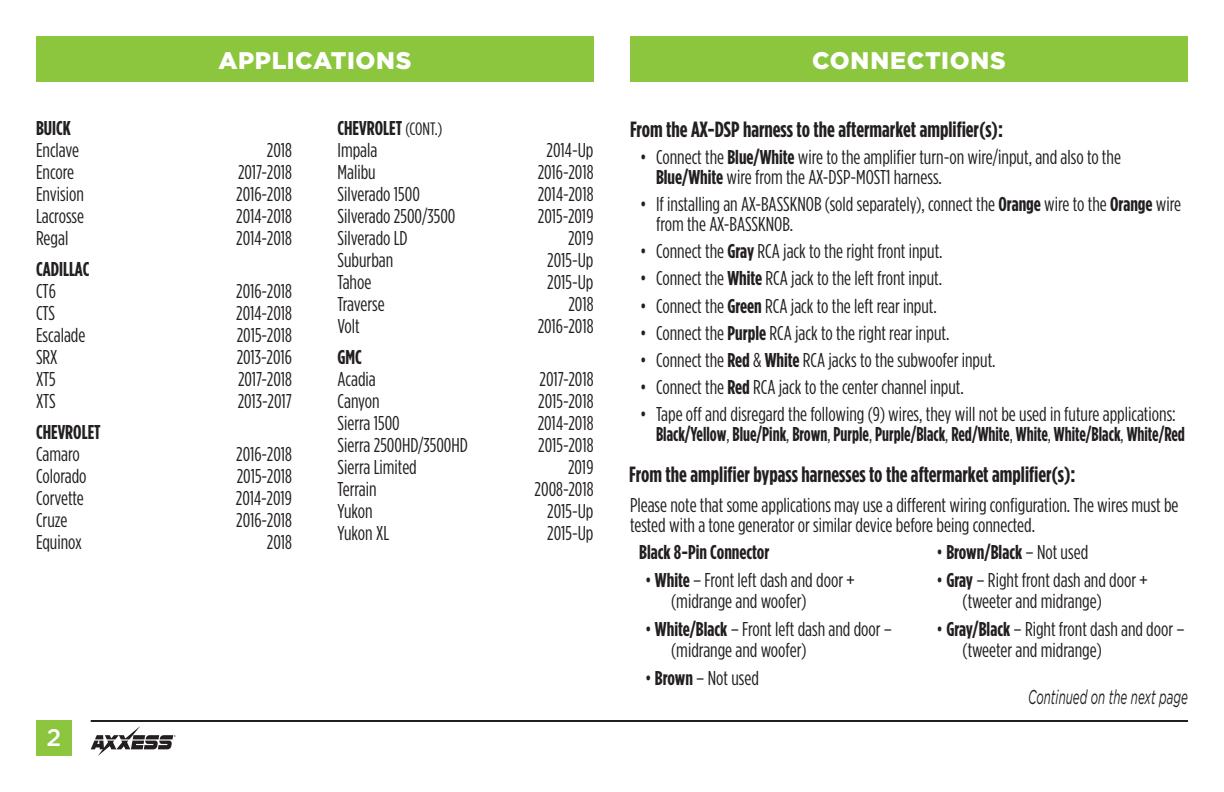
<style>
.page{position:relative;width:1224px;height:792px;background:#fff}
.page>*{position:absolute;margin:0;border:0;box-sizing:border-box;transform-origin:0 0}
.t1{font:900 24px "Gotham";letter-spacing:.025em;color:#fff}
.t2{font:500 24px "Gotham";color:#fff}
.t3{font:700 22px "Gotham Condensed";color:#231f20}
.t4{font:20px/21px "Gotham Condensed";color:#231f20}
.t5{font:700 20px/22px "Gotham Condensed";color:#231f20}
.t6{font:italic 20px "Gotham";color:#231f20;scale:.58 1}
.s1{font-weight:400;font-size:18px}
.s2{font-weight:400}
.s3{font-weight:700}
</style>
<div class="page">
<div style="left:36px;top:36px;width:1152px;height:45px;background:#8bc63e"></div>
<div style="left:36px;top:720px;width:36px;height:36px;background:#8bc63e"></div>
<hr style="left:91px;top:720px;width:1097px;height:2px;background:#231f20">
<svg style="left:91px;top:726px;width:85px;height:30px"></svg>
<div style="left:594px;top:35px;width:36px;height:48px;background:#fff"></div>
<p class="t1" style="left:218px;top:46px;width:195px">APPLICATIONS</p>
<p class="t1" style="left:812px;top:46px;width:195px">CONNECTIONS</p>
<p class="t5" style="left:36px;top:116px;width:36px">BUICK</p>
<p class="t4" style="left:36px;top:139px;width:45px">Enclave</p>
<p class="t4" style="left:267px;top:139px;width:27px">2018</p>
<p class="t4" style="left:36px;top:161px;width:40px">Encore</p>
<p class="t4" style="left:238px;top:161px;width:55px">2017-2018</p>
<p class="t4" style="left:36px;top:183px;width:49px">Envision</p>
<p class="t4" style="left:236px;top:183px;width:57px">2016-2018</p>
<p class="t4" style="left:36px;top:205px;width:50px">Lacrosse</p>
<p class="t4" style="left:236px;top:205px;width:57px">2014-2018</p>
<p class="t4" style="left:36px;top:227px;width:34px">Regal</p>
<p class="t4" style="left:236px;top:227px;width:57px">2014-2018</p>
<p class="t5" style="left:36px;top:257px;width:55px">CADILLAC</p>
<p class="t4" style="left:36px;top:280px;width:21px">CT6</p>
<p class="t4" style="left:236px;top:280px;width:57px">2016-2018</p>
<p class="t4" style="left:36px;top:302px;width:21px">CTS</p>
<p class="t4" style="left:236px;top:302px;width:57px">2014-2018</p>
<p class="t4" style="left:36px;top:324px;width:51px">Escalade</p>
<p class="t4" style="left:237px;top:324px;width:57px">2015-2018</p>
<p class="t4" style="left:36px;top:346px;width:23px">SRX</p>
<p class="t4" style="left:237px;top:346px;width:57px">2013-2016</p>
<p class="t4" style="left:36px;top:368px;width:21px">XT5</p>
<p class="t4" style="left:238px;top:368px;width:55px">2017-2018</p>
<p class="t4" style="left:36px;top:390px;width:21px">XTS</p>
<p class="t4" style="left:238px;top:390px;width:56px">2013-2017</p>
<p class="t5" style="left:36px;top:420px;width:66px">CHEVROLET</p>
<p class="t4" style="left:36px;top:443px;width:45px">Camaro</p>
<p class="t4" style="left:236px;top:443px;width:57px">2016-2018</p>
<p class="t4" style="left:36px;top:465px;width:52px">Colorado</p>
<p class="t4" style="left:237px;top:465px;width:57px">2015-2018</p>
<p class="t4" style="left:36px;top:487px;width:49px">Corvette</p>
<p class="t4" style="left:236px;top:487px;width:58px">2014-2019</p>
<p class="t4" style="left:36px;top:509px;width:33px">Cruze</p>
<p class="t4" style="left:236px;top:509px;width:57px">2016-2018</p>
<p class="t4" style="left:36px;top:531px;width:48px">Equinox</p>
<p class="t4" style="left:267px;top:531px;width:27px">2018</p>
<p class="t2" style="left:47px;top:724px;width:16px">2</p>
<p class="t5" style="left:338px;top:116px;width:107px">CHEVROLET <span class="s1">(CONT.)<br></span><span class="s2">Impala</span></p>
<p class="t4" style="left:547px;top:139px;width:48px">2014-Up</p>
<p class="t4" style="left:338px;top:161px;width:40px">Malibu</p>
<p class="t4" style="left:538px;top:161px;width:57px">2016-2018</p>
<p class="t4" style="left:338px;top:183px;width:84px">Silverado 1500</p>
<p class="t4" style="left:538px;top:183px;width:57px">2014-2018</p>
<p class="t4" style="left:338px;top:205px;width:119px">Silverado 2500/3500</p>
<p class="t4" style="left:538px;top:205px;width:57px">2015-2019</p>
<p class="t4" style="left:338px;top:227px;width:72px">Silverado LD</p>
<p class="t4" style="left:568px;top:227px;width:27px">2019</p>
<p class="t4" style="left:338px;top:249px;width:57px">Suburban</p>
<p class="t4" style="left:547px;top:249px;width:48px">2015-Up</p>
<p class="t4" style="left:338px;top:271px;width:35px">Tahoe</p>
<p class="t4" style="left:547px;top:271px;width:48px">2015-Up</p>
<p class="t4" style="left:338px;top:293px;width:49px">Traverse</p>
<p class="t4" style="left:568px;top:293px;width:27px">2018</p>
<p class="t4" style="left:338px;top:315px;width:24px">Volt</p>
<p class="t4" style="left:538px;top:315px;width:57px">2016-2018</p>
<p class="t5" style="left:338px;top:345px;width:26px">GMC</p>
<p class="t4" style="left:338px;top:368px;width:40px">Acadia</p>
<p class="t4" style="left:540px;top:368px;width:55px">2017-2018</p>
<p class="t4" style="left:338px;top:390px;width:44px">Canyon</p>
<p class="t4" style="left:538px;top:390px;width:57px">2015-2018</p>
<p class="t4" style="left:338px;top:412px;width:64px">Sierra 1500</p>
<p class="t4" style="left:538px;top:412px;width:57px">2014-2018</p>
<p class="t4" style="left:338px;top:434px;width:132px">Sierra 2500HD/3500HD</p>
<p class="t4" style="left:538px;top:434px;width:57px">2015-2018</p>
<p class="t4" style="left:338px;top:456px;width:81px">Sierra Limited</p>
<p class="t4" style="left:568px;top:456px;width:27px">2019</p>
<p class="t4" style="left:338px;top:478px;width:41px">Terrain</p>
<p class="t4" style="left:535px;top:478px;width:60px">2008-2018</p>
<p class="t4" style="left:338px;top:500px;width:37px">Yukon</p>
<p class="t4" style="left:547px;top:500px;width:48px">2015-Up</p>
<p class="t4" style="left:338px;top:522px;width:53px">Yukon XL</p>
<p class="t4" style="left:547px;top:522px;width:48px">2015-Up</p>
<p class="t3" style="left:630px;top:116px;width:375px">From the AX-DSP harness to the aftermarket amplifier(s):</p>
<p class="t4" style="left:656px;top:146px;width:467px;line-height:20px;text-indent:-16px">• Connect the <span class="s3">Blue/White</span> wire to the amplifier turn-on wire/input, and also to the<br><span class="s3">Blue/White</span> wire from the AX-DSP-MOST1 harness.</p>
<p class="t4" style="left:656px;top:194px;width:527px;line-height:20px;text-indent:-16px">• If installing an AX-BASSKNOB (sold separately), connect the <span class="s3">Orange</span> wire to the <span class="s3">Orange</span> wire from the AX-BASSKNOB.</p>
<p class="t4" style="left:640px;top:240px;width:304px">• Connect the <span class="s3">Gray</span> RCA jack to the right front input.</p>
<p class="t4" style="left:640px;top:268px;width:304px">• Connect the <span class="s3">White</span> RCA jack to the left front input.</p>
<p class="t4" style="left:640px;top:295px;width:298px">• Connect the <span class="s3">Green</span> RCA jack to the left rear input.</p>
<p class="t4" style="left:640px;top:322px;width:311px">• Connect the <span class="s3">Purple</span> RCA jack to the right rear input.</p>
<p class="t4" style="left:640px;top:349px;width:357px">• Connect the <span class="s3">Red</span> &amp; <span class="s3">White</span> RCA jacks to the subwoofer input.</p>
<p class="t4" style="left:640px;top:376px;width:325px">• Connect the <span class="s3">Red</span> RCA jack to the center channel input.</p>
<p class="t4" style="left:656px;top:404px;width:531px;line-height:20px;text-indent:-16px">• Tape off and disregard the following (9) wires, they will not be used in future applications:<br><span class="s3">Black/Yellow</span>, <span class="s3">Blue/Pink</span>, <span class="s3">Brown</span>, <span class="s3">Purple</span>, <span class="s3">Purple/Black</span>, <span class="s3">Red/White</span>, <span class="s3">White</span>, <span class="s3">White/Black</span>, <span class="s3">White/Red</span></p>
<p class="t3" style="left:629px;top:462px;width:448px">From the amplifier bypass harnesses to the aftermarket amplifier(s):</p>
<p class="t4" style="left:630px;top:494px;width:550px;line-height:20px">Please note that some applications may use a different wiring configuration. The wires must be tested with a tone generator or similar device before being connected.</p>
<p class="t5" style="left:639px;top:540px;width:132px">Black 8-Pin Connector</p>
<p class="t4" style="left:671px;top:569px;width:185px;text-indent:-26px">• <span class="s3">White</span> – Front left dash and door + (midrange and woofer)</p>
<p class="t4" style="left:671px;top:618px;width:222px;text-indent:-26px">• <span class="s3">White/Black</span> – Front left dash and door – (midrange and woofer)</p>
<p class="t4" style="left:645px;top:667px;width:115px">• <span class="s3">Brown</span> – Not used</p>
<p class="t5" style="left:937px;top:540px;width:153px"><span class="s2">•</span> Brown/Black <span class="s2">– Not used</span></p>
<p class="t4" style="left:963px;top:569px;width:187px;text-indent:-26px">• <span class="s3">Gray</span> – Right front dash and door + (tweeter and midrange)</p>
<p class="t4" style="left:963px;top:618px;width:224px;text-indent:-26px">• <span class="s3">Gray/Black</span> – Right front dash and door – (tweeter and midrange)</p>
<p class="t6" style="left:1028px;top:686px;width:277px">Continued on the next page</p>
</div>
